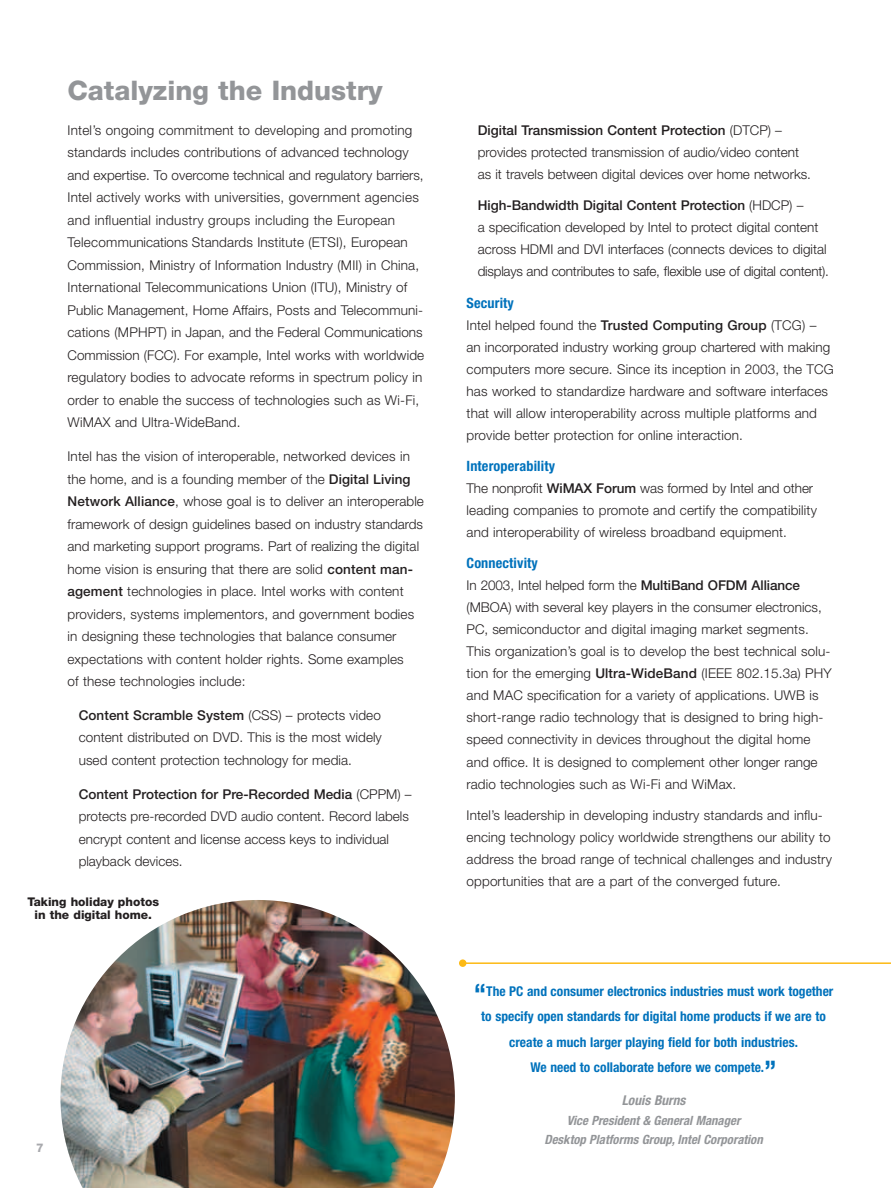
<style>
.page{position:relative;width:891px;height:1188px;background:#fff}
.page>*{position:absolute;margin:0;border:0;box-sizing:border-box;transform-origin:0 0}
.t1{font:800 27px "Helvetica Neue";color:#939598}
.t2{font:700 condensed 14.25px "Helvetica Neue";letter-spacing:.01em;color:#0072bc}
.t3{font:300 13.5px/22.5px "Helvetica Neue";letter-spacing:.01em;color:#231f20}
.t4{font:700 condensed 13.5px/25.5px "Helvetica Neue";color:#0072bc;text-align:center}
.t5{font:italic 700 condensed 13.5px "Helvetica Neue";color:#939598}
.t6{font:italic 700 condensed 12.75px/19.5px "Helvetica Neue";color:#939598;text-align:center}
.t7{font:800 12px/13.5px "Helvetica Neue";color:#231f20;text-align:center}
.t8{font:800 12px "Helvetica Neue";color:#a8a9ad}
.s1{font-weight:500}
.s2{font-size:27px}
</style>
<div class="page">
<img style="left:60px;top:900px;width:395px;height:288px">
<hr style="left:464px;top:962px;width:427px;height:2px;background:#fcb914">
<div style="left:459px;top:959px;width:7px;height:8px;background:#fcb914;border-radius:50%"></div>
<h1 class="t1" style="left:68px;top:81px;width:317px">Catalyzing the Industry</h1>
<p class="t3" style="left:67px;top:120px;width:358px">Intel’s ongoing commitment to developing and promoting standards includes contributions of advanced technology and expertise. To overcome technical and regulatory barriers, Intel actively works with universities, government agencies and influential industry groups including the European Telecommunications Standards Institute (ETSI), European Commission, Ministry of Information Industry (MII) in China, International Telecommunications Union (ITU), Ministry of Public Management, Home Affairs, Posts and Telecommuni&shy;cations (MPHPT) in Japan, and the Federal Communications Commission (FCC). For example, Intel works with worldwide regulatory bodies to advocate reforms in spectrum policy in order to enable the success of technologies such as Wi-Fi, WiMAX and Ultra-WideBand.</p>
<p class="t3" style="left:67px;top:446px;width:358px">Intel has the vision of interoperable, networked devices in the home, and is a founding member of the <span class="s1">Digital Living Network Alliance</span>, whose goal is to deliver an interoperable framework of design guidelines based on industry standards and marketing support programs. Part of realizing the digital home vision is ensuring that there are solid <span class="s1">content man&shy;agement</span> technologies in place. Intel works with content providers, systems implementors, and government bodies in designing these technologies that balance consumer expectations with content holder rights. Some examples<br>of these technologies include:</p>
<p class="t3" style="left:79px;top:705px;width:305px;text-align:justify"><span class="s1">Content Scramble System</span> (CSS) – protects video content distributed on DVD. This is the most widely used content protection technology for media.</p>
<p class="t3" style="left:79px;top:784px;width:334px"><span class="s1">Content Protection for Pre-Recorded Media</span> (CPPM) – protects pre-recorded DVD audio content. Record labels encrypt content and license access keys to individual playback devices.</p>
<p class="t7" style="left:27px;top:896px;width:133px">Taking holiday photos in the digital home.</p>
<p class="t8" style="left:36px;top:1144px;width:9px">7</p>
<p class="t3" style="left:478px;top:121px;width:335px;line-height:22px"><span class="s1">Digital Transmission Content Protection</span> (DTCP) – provides protected transmission of audio/video content as it travels between digital devices over home networks.</p>
<p class="t3" style="left:478px;top:196px;width:353px;line-height:22px"><span class="s1">High-Bandwidth Digital Content Protection</span> (HDCP) –<br>a specification developed by Intel to protect digital content across HDMI and DVI interfaces (connects devices to digital displays and contributes to safe, flexible use of digital content).</p>
<p class="t2" style="left:467px;top:297px;width:49px">Security</p>
<p class="t3" style="left:467px;top:315px;width:369px;line-height:22px">Intel helped found the <span class="s1">Trusted Computing Group</span> (TCG) – an incorporated industry working group chartered with making computers more secure. Since its inception in 2003, the TCG has worked to standardize hardware and software interfaces that will allow interoperability across multiple platforms and provide better protection for online interaction.</p>
<p class="t2" style="left:467px;top:461px;width:90px">Interoperability</p>
<p class="t3" style="left:467px;top:478px;width:352px;line-height:22px">The nonprofit <span class="s1">WiMAX Forum</span> was formed by Intel and other leading companies to promote and certify the compatibility and interoperability of wireless broadband equipment.</p>
<p class="t2" style="left:467px;top:558px;width:73px">Connectivity</p>
<p class="t3" style="left:467px;top:576px;width:367px;line-height:22px">In 2003, Intel helped form the <span class="s1">MultiBand OFDM Alliance </span>(MBOA) with several key players in the consumer electronics, PC, semiconductor and digital imaging market segments.<br>This organization’s goal is to develop the best technical solu&shy;tion for the emerging <span class="s1">Ultra-WideBand</span> (IEEE 802.15.3a) PHY and MAC specification for a variety of applications. UWB is short-range radio technology that is designed to bring high&shy;speed connectivity in devices throughout the digital home and office. It is designed to complement other longer range radio technologies such as Wi-Fi and WiMax.</p>
<p class="t3" style="left:467px;top:805px;width:367px;line-height:22px">Intel’s leadership in developing industry standards and influ&shy;encing technology policy worldwide strengthens our ability to address the broad range of technical challenges and industry opportunities that are a part of the converged future.</p>
<p class="t4" style="left:474px;top:979px;width:361px"><span class="s2">“</span>The PC and consumer electronics industries must work together to specify open standards for digital home products if we are to create a much larger playing field for both industries.<br>We need to collaborate before we compete.<span class="s2">”</span></p>
<p class="t5" style="left:622px;top:1095px;width:68px">Louis Burns</p>
<p class="t6" style="left:544px;top:1111px;width:222px">Vice President &amp; General Manager<br>Desktop Platforms Group, Intel Corporation</p>
</div>
